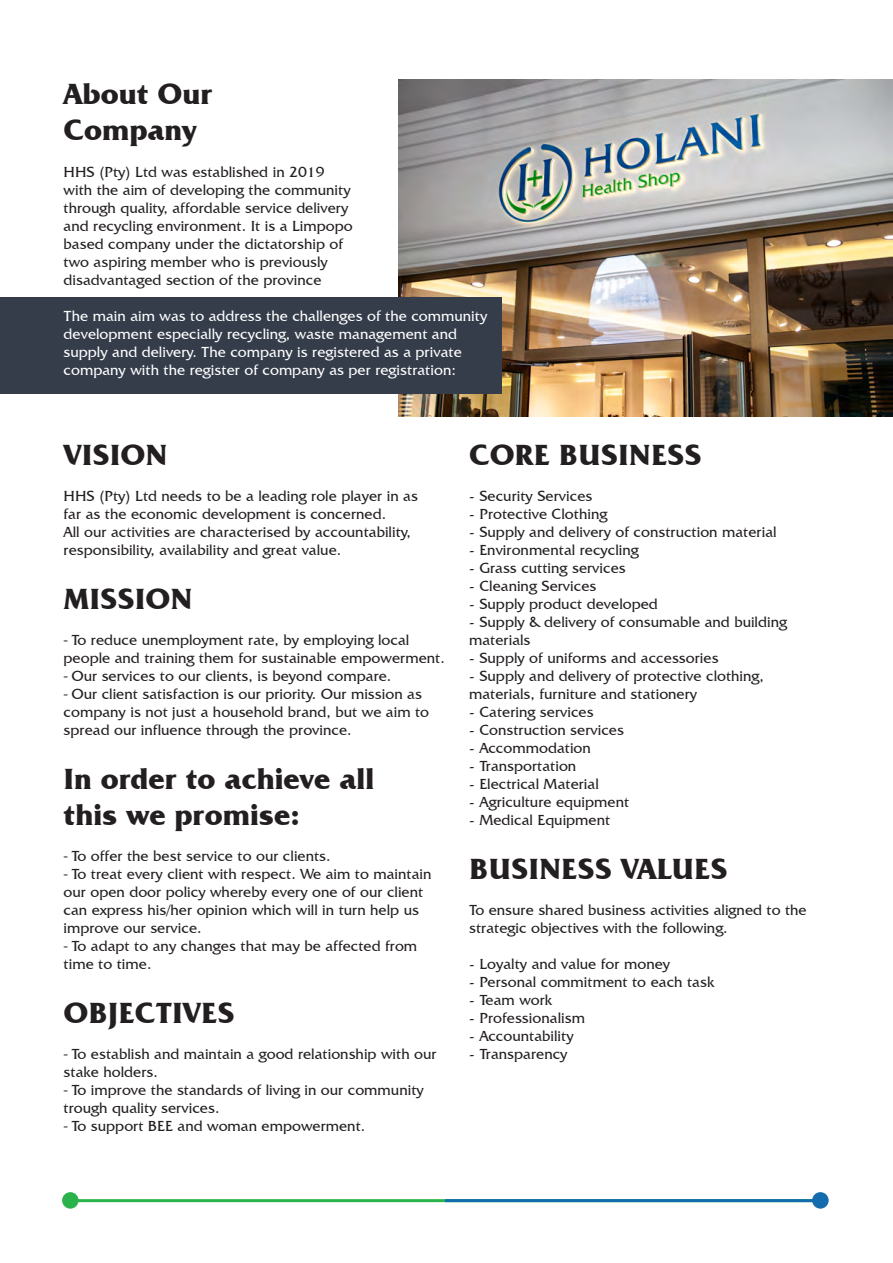
<style>
.page{position:relative;width:893px;height:1263px;background:#fff}
.page>*{position:absolute;margin:0;border:0;box-sizing:border-box;transform-origin:0 0}
.t1{font:700 30px/36px "Friz Quadrata IT Cby BT";color:#231f20}
.t2{font:15px/18px "Friz Quadrata IT Cby BT";color:#231f20}
.t3{font:15px/18px "Friz Quadrata IT Cby BT";color:#fff}
.s1{font-family:"Myriad Pro"}
</style>
<div class="page">
<hr style="left:63px;top:1199px;width:764px;height:3px;background:#2ab34b">
<hr style="left:445px;top:1199px;width:382px;height:3px;background:#136cad">
<div style="left:62px;top:1192px;width:17px;height:16px;background:#2ab34b;border-radius:50%"></div>
<div style="left:812px;top:1192px;width:17px;height:16px;background:#136cad;border-radius:50%"></div>
<img style="left:398px;top:80px;width:495px;height:336px">
<div style="left:0;top:297px;width:501px;height:96px;background:#353d4b"></div>
<h1 class="t1" style="left:64px;top:75px;width:151px">About Our<br>Company</h1>
<p class="t2" style="left:64px;top:163px;width:291px">HHS (Pty) Ltd was established in 2019 with the aim of developing the community through quality, affordable service delivery and recycling environment. It is a Limpopo based company under the dictatorship of two aspiring member who is previously disadvantaged section of the province</p>
<p class="t3" style="left:64px;top:307px;width:425px">The main aim was to address the challenges of the community development especially recycling, waste management and supply and delivery. The company is registered as a private company with the register of company as per registration:</p>
<h1 class="t1" style="left:64px;top:436px;width:105px">VISION</h1>
<p class="t2" style="left:64px;top:487px;width:356px">HHS (Pty) Ltd needs to be a leading role player in as far as the economic development is concerned.<br>All our activities are characterised by accountability, responsibility, availability and great value.</p>
<h1 class="t1" style="left:64px;top:580px;width:131px">MISSION</h1>
<p class="t2" style="left:64px;top:631px;width:383px"><span class="s1">-</span> To reduce unemployment rate, by employing local people and training them for sustainable empowerment.</p>
<p class="t2" style="left:64px;top:667px;width:329px"><span class="s1">-</span> Our services to our clients, is beyond compare.</p>
<p class="t2" style="left:64px;top:685px;width:367px"><span class="s1">-</span> Our client satisfaction is our priority. Our mission as company is not just a household brand, but we aim to spread our influence through the province.</p>
<h1 class="t1" style="left:64px;top:760px;width:312px">In order to achieve all this we promise:</h1>
<p class="t2" style="left:64px;top:847px;width:269px"><span class="s1">-</span> To offer the best service to our clients.</p>
<p class="t2" style="left:64px;top:865px;width:369px"><span class="s1">-</span> To treat every client with respect. We aim to maintain our open door policy whereby every one of our client can express his/her opinion which will in turn help us improve our service.</p>
<p class="t2" style="left:64px;top:937px;width:355px"><span class="s1">-</span> To adapt to any changes that may be affected from time to time.</p>
<h1 class="t1" style="left:64px;top:994px;width:173px">OBJECTIVES</h1>
<p class="t2" style="left:64px;top:1045px;width:374px"><span class="s1">-</span> To establish and maintain a good relationship with our stake holders.</p>
<p class="t2" style="left:64px;top:1081px;width:362px"><span class="s1">-</span> To improve the standards of living in our community trough quality services.</p>
<p class="t2" style="left:64px;top:1117px;width:303px"><span class="s1">-</span> To support BEE and woman empowerment.</p>
<h1 class="t1" style="left:469px;top:436px;width:234px">CORE BUSINESS</h1>
<p class="t2" style="left:469px;top:486px;width:125px">- Security Services</p>
<p class="t2" style="left:469px;top:504px;width:140px">- Protective Clothing</p>
<p class="t2" style="left:469px;top:522px;width:309px">- Supply and delivery of construction material</p>
<p class="t2" style="left:469px;top:540px;width:171px">- Environmental recycling</p>
<p class="t2" style="left:469px;top:558px;width:158px">- Grass cutting services</p>
<p class="t2" style="left:469px;top:576px;width:129px">- Cleaning Services</p>
<p class="t2" style="left:469px;top:594px;width:190px">- Supply product developed</p>
<p class="t2" style="left:469px;top:612px;width:319px">- Supply &amp; delivery of consumable and building materials</p>
<p class="t2" style="left:469px;top:648px;width:251px">- Supply of uniforms and accessories</p>
<p class="t2" style="left:469px;top:666px;width:296px">- Supply and delivery of protective clothing, materials, furniture and stationery</p>
<p class="t2" style="left:469px;top:702px;width:126px">- Catering services</p>
<p class="t2" style="left:469px;top:720px;width:156px">- Construction services</p>
<p class="t2" style="left:469px;top:738px;width:123px">- Accommodation</p>
<p class="t2" style="left:469px;top:756px;width:109px">- Transportation</p>
<p class="t2" style="left:469px;top:774px;width:131px">- Electrical Material</p>
<p class="t2" style="left:469px;top:792px;width:162px">- Agriculture equipment</p>
<p class="t2" style="left:469px;top:810px;width:143px">- Medical Equipment</p>
<h1 class="t1" style="left:469px;top:850px;width:260px">BUSINESS VALUES</h1>
<p class="t2" style="left:469px;top:900px;width:339px">To ensure shared business activities aligned to the strategic objectives with the following.</p>
<p class="t2" style="left:469px;top:954px;width:203px">- Loyalty and value for money</p>
<p class="t2" style="left:469px;top:972px;width:247px">- Personal commitment to each task</p>
<p class="t2" style="left:469px;top:990px;width:85px">- Team work</p>
<p class="t2" style="left:469px;top:1008px;width:117px">- Professionalism</p>
<p class="t2" style="left:469px;top:1026px;width:106px">- Accountability</p>
<p class="t2" style="left:469px;top:1044px;width:100px">- Transparency</p>
</div>
